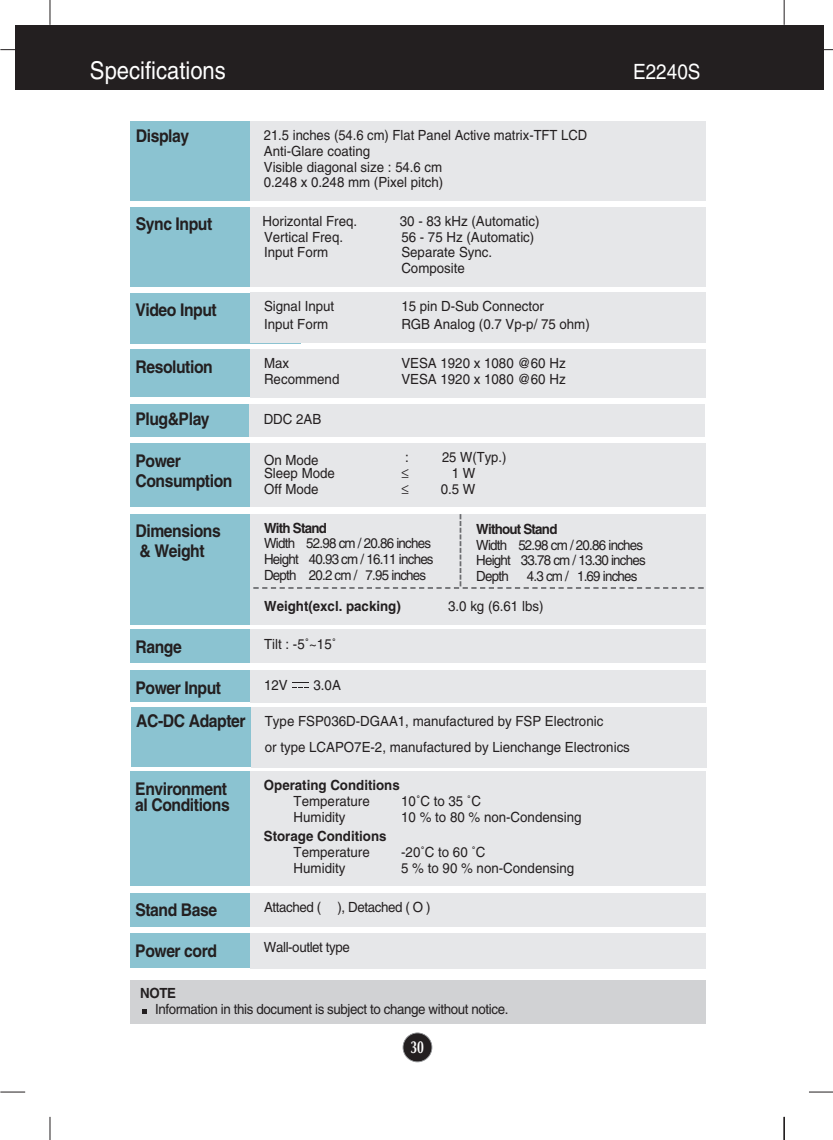
<style>
.page{position:relative;width:833px;height:1140px;background:#fff}
.page>*{position:absolute;margin:0;border:0;box-sizing:border-box;transform-origin:0 0}
.t1{font:24.5px "Helvetica";color:#fff;scale:.9 1}
.t2{font:21px "Helvetica";color:#fff;scale:.9 1}
.t3{font:700 17.5px/19.2px "Helvetica";letter-spacing:-.03em;color:#231f20;scale:.9 1}
.t4{font:700 17.5px "Optima";color:#fff;scale:.7 1}
.t5{font:14px/15.8px "Helvetica";color:#231f20;scale:.95 1}
.t6{font:14px/15.8px "Helvetica";letter-spacing:-.055em;color:#231f20;scale:.95 1}
.t7{font:14px/15.8px "Helvetica";color:#231f20;scale:.93 1}
.t8{font:14px "Helvetica";letter-spacing:-.03em;color:#231f20;scale:.95 1}
.t9{font:700 14px "Helvetica";color:#231f20;scale:.95 1}
.t10{font:700 14px "Helvetica";letter-spacing:-.055em;color:#231f20;scale:.95 1}
</style>
<div class="page">
<div style="left:403px;top:1032px;width:29px;height:29px;background:#231f20;border-radius:50%"></div>
<div style="left:403px;top:1032px;width:29px;height:30px;border:2px solid #939598;border-radius:50%"></div>
<svg style="left:0;top:1091px;width:25px;height:1px"></svg>
<svg style="left:0;top:49px;width:15px;height:1px"></svg>
<svg style="left:809px;top:1091px;width:24px;height:1px"></svg>
<svg style="left:50px;top:1116px;width:1px;height:23px"></svg>
<svg style="left:784px;top:1116px;width:1px;height:23px"></svg>
<svg style="left:784px;top:0;width:1px;height:25px"></svg>
<svg style="left:50px;top:0;width:1px;height:25px"></svg>
<div style="left:15px;top:25px;width:809px;height:64px;background:#231f20"></div>
<div style="left:130px;top:121px;width:171px;height:79px;background:#8bc3d1"></div>
<div style="left:250px;top:121px;width:455px;height:79px;background:#e6e7e9"></div>
<div style="left:130px;top:207px;width:171px;height:80px;background:#8bc3d1"></div>
<div style="left:250px;top:207px;width:455px;height:80px;background:#e6e7e9"></div>
<div style="left:130px;top:292px;width:171px;height:51px;background:#8bc3d1"></div>
<div style="left:250px;top:292px;width:455px;height:51px;background:#e6e7e9"></div>
<div style="left:130px;top:349px;width:171px;height:47px;background:#8bc3d1"></div>
<div style="left:250px;top:349px;width:455px;height:48px;background:#e6e7e9"></div>
<div style="left:130px;top:404px;width:167px;height:32px;background:#8bc3d1"></div>
<div style="left:250px;top:404px;width:455px;height:32px;background:#e6e7e9"></div>
<div style="left:130px;top:443px;width:171px;height:63px;background:#8bc3d1"></div>
<div style="left:250px;top:443px;width:455px;height:63px;background:#e6e7e9"></div>
<div style="left:130px;top:771px;width:171px;height:115px;background:#8bc3d1"></div>
<div style="left:250px;top:771px;width:455px;height:115px;background:#e6e7e9"></div>
<div style="left:130px;top:513px;width:171px;height:111px;background:#8bc3d1"></div>
<div style="left:250px;top:513px;width:455px;height:111px;background:#e6e7e9"></div>
<div style="left:130px;top:629px;width:171px;height:34px;background:#8bc3d1"></div>
<div style="left:250px;top:629px;width:455px;height:34px;background:#e6e7e9"></div>
<div style="left:130px;top:670px;width:171px;height:32px;background:#8bc3d1"></div>
<div style="left:250px;top:670px;width:455px;height:32px;background:#e6e7e9"></div>
<div style="left:130px;top:892px;width:171px;height:34px;background:#8bc3d1"></div>
<div style="left:250px;top:892px;width:455px;height:34px;background:#e6e7e9"></div>
<div style="left:130px;top:933px;width:171px;height:34px;background:#8bc3d1"></div>
<div style="left:250px;top:933px;width:455px;height:35px;background:#e6e7e9"></div>
<svg style="left:463px;top:588px;width:223px;height:1px"></svg>
<svg style="left:253px;top:514px;width:451px;height:74px"></svg>
<div style="left:130px;top:980px;width:575px;height:43px;background:#d1d2d4"></div>
<svg style="left:142px;top:1009px;width:5px;height:5px"></svg>
<svg style="left:292px;top:682px;width:17px;height:6px"></svg>
<div style="left:131px;top:707px;width:171px;height:60px;background:#8bc3d1"></div>
<div style="left:251px;top:707px;width:455px;height:60px;background:#e6e7e9"></div>
<h1 class="t1" style="left:90px;top:61px;width:153px">Specifications</h1>
<h2 class="t2" style="left:633px;top:64px;width:76px">E2240S</h2>
<p class="t3" style="left:136px;top:128px;width:61px">Display</p>
<p class="t3" style="left:136px;top:216px;width:87px">Sync Input</p>
<p class="t3" style="left:135px;top:302px;width:92px">Video Input</p>
<p class="t3" style="left:135px;top:359px;width:88px">Resolution</p>
<p class="t3" style="left:135px;top:411px;width:84px">Plug&amp;Play</p>
<p class="t3" style="left:135px;top:453px;width:109px">Power<br>Consumption</p>
<p class="t3" style="left:136px;top:523px;width:96px">Dimensions &amp; Weight</p>
<p class="t7" style="left:264px;top:129px;width:349px">21.5 inches (54.6 cm) Flat Panel Active matrix-TFT LCD Anti-Glare coating<br>Visible diagonal size : 54.6 cm<br>0.248 x 0.248 mm (Pixel pitch)</p>
<p class="t5" style="left:263px;top:214px;width:101px">Horizontal Freq.</p>
<p class="t5" style="left:400px;top:214px;width:149px">30 - 83 kHz (Automatic)</p>
<p class="t5" style="left:264px;top:230px;width:85px">Vertical Freq.</p>
<p class="t5" style="left:401px;top:230px;width:142px">56 - 75 Hz (Automatic)</p>
<p class="t5" style="left:264px;top:246px;width:69px">Input Form</p>
<p class="t5" style="left:401px;top:246px;width:97px">Separate Sync.<br>Composite</p>
<p class="t5" style="left:264px;top:300px;width:75px">Signal Input</p>
<p class="t5" style="left:401px;top:300px;width:152px">15 pin D-Sub Connector</p>
<p class="t5" style="left:264px;top:317px;width:69px">Input Form</p>
<p class="t5" style="left:401px;top:317px;width:200px">RGB Analog (0.7 Vp-p/ 75 ohm)</p>
<p class="t5" style="left:264px;top:357px;width:28px">Max</p>
<p class="t5" style="left:401px;top:357px;width:174px">VESA 1920 x 1080 @60 Hz</p>
<p class="t5" style="left:264px;top:372px;width:81px">Recommend</p>
<p class="t5" style="left:401px;top:372px;width:174px">VESA 1920 x 1080 @60 Hz</p>
<p class="t5" style="left:264px;top:412px;width:62px">DDC 2AB</p>
<p class="t5" style="left:264px;top:453px;width:59px">On Mode</p>
<p class="t5" style="left:405px;top:451px;width:5px">:</p>
<p class="t7" style="left:442px;top:451px;width:71px">25 W(Typ.)</p>
<p class="t5" style="left:264px;top:466px;width:76px">Sleep Mode</p>
<p class="t5" style="left:452px;top:466px;width:26px">1 W</p>
<p class="t5" style="left:264px;top:482px;width:59px">Off Mode</p>
<p class="t5" style="left:441px;top:482px;width:38px">0.5 W</p>
<p class="t10" style="left:264px;top:522px;width:68px">With Stand</p>
<p class="t6" style="left:264px;top:537px;width:180px">Width 52.98 cm / 20.86 inches<br>Height 40.93 cm / 16.11 inches<br>Depth 20.2 cm / 7.95 inches</p>
<p class="t9" style="left:264px;top:601px;width:145px">Weight(excl. packing)</p>
<p class="t5" style="left:448px;top:600px;width:102px">3.0 kg (6.61 lbs)</p>
<p class="t10" style="left:476px;top:523px;width:87px">Without Stand</p>
<p class="t6" style="left:476px;top:538px;width:180px">Width 52.98 cm / 20.86 inches<br>Height 33.78 cm / 13.30 inches<br>Depth</p>
<p class="t6" style="left:527px;top:569px;width:118px">4.3 cm / 1.69 inches</p>
<p class="t3" style="left:136px;top:639px;width:53px">Range</p>
<p class="t5" style="left:264px;top:637px;width:77px">Tilt : -5˚~15˚</p>
<p class="t3" style="left:135px;top:679px;width:97px">Power Input</p>
<p class="t5" style="left:264px;top:678px;width:26px">12V</p>
<p class="t5" style="left:314px;top:678px;width:30px">3.0A</p>
<p class="t3" style="left:136px;top:712px;width:123px">AC-DC Adapter</p>
<p class="t3" style="left:135px;top:782px;width:106px;line-height:15.8px">Environment al Conditions</p>
<p class="t5" style="left:265px;top:709px;width:386px;line-height:25.9px">Type FSP036D-DGAA1, manufactured by FSP Electronic<br>or type LCAPO7E-2, manufactured by Lienchange Electronics</p>
<p class="t9" style="left:264px;top:780px;width:145px">Operating Conditions</p>
<p class="t5" style="left:294px;top:794px;width:82px">Temperature</p>
<p class="t5" style="left:401px;top:794px;width:86px">10˚C to 35 ˚C</p>
<p class="t5" style="left:294px;top:810px;width:56px">Humidity</p>
<p class="t5" style="left:401px;top:810px;width:191px">10 % to 80 % non-Condensing</p>
<p class="t9" style="left:264px;top:831px;width:131px">Storage Conditions</p>
<p class="t5" style="left:294px;top:845px;width:82px">Temperature</p>
<p class="t5" style="left:401px;top:845px;width:90px">-20˚C to 60 ˚C</p>
<p class="t5" style="left:294px;top:861px;width:56px">Humidity</p>
<p class="t5" style="left:401px;top:861px;width:184px">5 % to 90 % non-Condensing</p>
<p class="t3" style="left:135px;top:902px;width:92px">Stand Base</p>
<p class="t8" style="left:264px;top:901px;width:177px">Attached ( ), Detached ( O )</p>
<p class="t3" style="left:135px;top:942px;width:92px">Power cord</p>
<p class="t8" style="left:264px;top:941px;width:92px">Wall-outlet type</p>
<p class="t9" style="left:140px;top:987px;width:39px">NOTE</p>
<p class="t8" style="left:155px;top:1004px;width:373px">Information in this document is subject to change without notice.</p>
<p class="t4" style="left:411px;top:1039px;width:20px">30</p>
</div>
